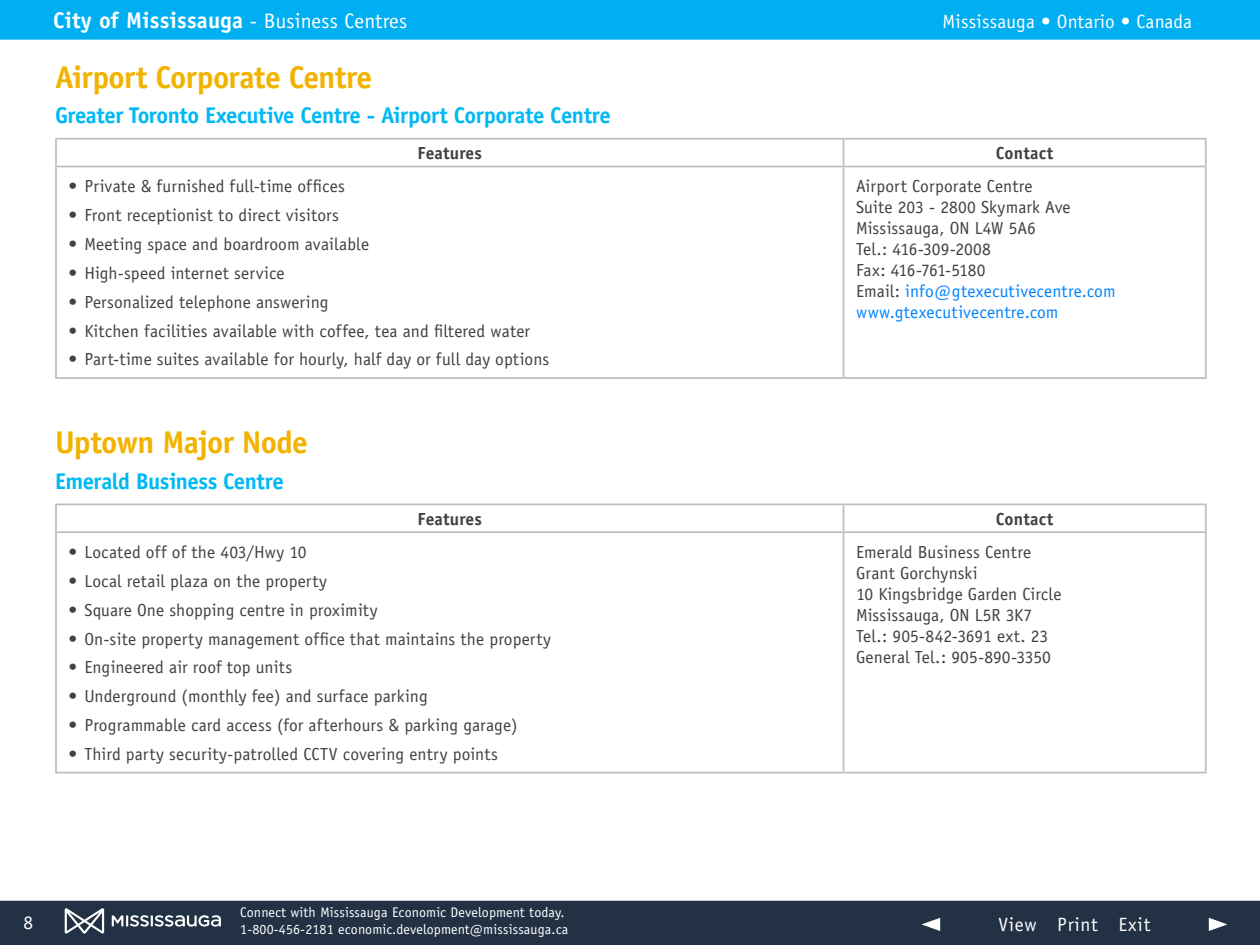
<style>
.page{position:relative;width:1260px;height:945px;background:#fff}
.page>*{position:absolute;margin:0;border:0;box-sizing:border-box;transform-origin:0 0}
.t1{font:700 31.5px "Officina Sans";letter-spacing:-.02em;color:#f2b300}
.t2{font:700 22.75px "Officina Sans";letter-spacing:-.02em;color:#00b9f4}
.t3{font:700 22.75px "Officina Sans";letter-spacing:.01em;color:#fff}
.t4{font:19.25px "Officina Sans";letter-spacing:.01em;color:#fff}
.t5{font:19.25px "Officina Sans";letter-spacing:.04em;color:#fff}
.t6{font:17.5px/21px "Officina Sans";letter-spacing:.005em;color:#414042}
.t7{font:700 17.5px "Officina Sans";letter-spacing:.005em;color:#414042}
.t8{font:14px/16.8px "Officina Sans";letter-spacing:.01em;color:#fff}
.s1{font-weight:400;font-size:21px}
.s2{color:#0083ff}
</style>
<div class="page">
<hr style="left:55px;top:138px;width:789px;height:2px;background:#bcbec0">
<hr style="left:55px;top:140px;width:2px;height:26px;background:#bcbec0">
<hr style="left:844px;top:138px;width:363px;height:2px;background:#bcbec0">
<svg style="left:843px;top:140px;width:1px;height:26px"></svg>
<hr style="left:1205px;top:140px;width:2px;height:26px;background:#bcbec0">
<hr style="left:55px;top:166px;width:789px;height:1px;background:#bcbec0">
<hr style="left:55px;top:167px;width:2px;height:210px;background:#bcbec0">
<hr style="left:844px;top:166px;width:363px;height:1px;background:#bcbec0">
<hr style="left:843px;top:167px;width:1px;height:210px;background:#bcbec0">
<hr style="left:1205px;top:167px;width:2px;height:210px;background:#bcbec0">
<hr style="left:55px;top:377px;width:789px;height:2px;background:#bcbec0">
<hr style="left:844px;top:377px;width:363px;height:2px;background:#bcbec0">
<hr style="left:55px;top:504px;width:789px;height:1px;background:#bcbec0">
<hr style="left:55px;top:505px;width:2px;height:26px;background:#bcbec0">
<hr style="left:844px;top:504px;width:363px;height:1px;background:#bcbec0">
<svg style="left:843px;top:505px;width:1px;height:26px"></svg>
<hr style="left:1205px;top:505px;width:2px;height:26px;background:#bcbec0">
<hr style="left:55px;top:531px;width:789px;height:2px;background:#bcbec0">
<hr style="left:55px;top:533px;width:2px;height:239px;background:#bcbec0">
<hr style="left:844px;top:531px;width:363px;height:2px;background:#bcbec0">
<hr style="left:843px;top:533px;width:1px;height:239px;background:#bcbec0">
<hr style="left:1205px;top:533px;width:2px;height:239px;background:#bcbec0">
<hr style="left:55px;top:772px;width:789px;height:2px;background:#bcbec0">
<hr style="left:844px;top:772px;width:363px;height:2px;background:#bcbec0">
<div style="left:0;top:900px;width:1260px;height:45px;background:#223144"></div>
<div style="left:0;top:0;width:1260px;height:40px;background:#00aef2"></div>
<svg style="left:1209px;top:918px;width:18px;height:13px"></svg>
<svg style="left:922px;top:918px;width:18px;height:13px"></svg>
<svg style="left:65px;top:908px;width:39px;height:26px"></svg>
<svg style="left:112px;top:915px;width:109px;height:12px"></svg>
<h2 class="t3" style="left:53px;top:6px;width:356px">City of Mississauga <span class="s1">- Business Centres</span></h2>
<p class="t4" style="left:943px;top:10px;width:251px">Mississauga • Ontario • Canada</p>
<h1 class="t1" style="left:55px;top:57px;width:319px">Airport Corporate Centre</h1>
<h2 class="t2" style="left:55px;top:101px;width:557px">Greater Toronto Executive Centre - Airport Corporate Centre</h2>
<p class="t7" style="left:418px;top:143px;width:66px">Features</p>
<p class="t7" style="left:996px;top:143px;width:59px">Contact</p>
<p class="t6" style="left:69px;top:176px;width:278px">• Private &amp; furnished full-time offices</p>
<p class="t6" style="left:69px;top:205px;width:272px">• Front receptionist to direct visitors</p>
<p class="t6" style="left:69px;top:234px;width:302px">• Meeting space and boardroom available</p>
<p class="t6" style="left:69px;top:262px;width:218px">• High-speed internet service</p>
<p class="t6" style="left:69px;top:291px;width:262px">• Personalized telephone answering</p>
<p class="t6" style="left:69px;top:320px;width:463px">• Kitchen facilities available with coffee, tea and filtered water</p>
<p class="t6" style="left:69px;top:349px;width:482px">• Part-time suites available for hourly, half day or full day options</p>
<p class="t6" style="left:856px;top:176px;width:261px">Airport Corporate Centre<br>Suite 203 - 2800 Skymark Ave<br>Mississauga, ON L4W 5A6<br>Tel.: 416-309-2008<br>Fax: 416-761-5180<br>Email: <span class="s2">info@gtexecutivecentre.com www.gtexecutivecentre.com</span></p>
<h1 class="t1" style="left:55px;top:423px;width:254px">Uptown Major Node</h1>
<h2 class="t2" style="left:55px;top:467px;width:230px">Emerald Business Centre</h2>
<p class="t7" style="left:418px;top:508px;width:66px">Features</p>
<p class="t7" style="left:996px;top:508px;width:59px">Contact</p>
<p class="t6" style="left:69px;top:542px;width:240px">• Located off of the 403/Hwy 10</p>
<p class="t6" style="left:69px;top:570px;width:260px">• Local retail plaza on the property</p>
<p class="t6" style="left:69px;top:599px;width:311px">• Square One shopping centre in proximity</p>
<p class="t6" style="left:69px;top:628px;width:484px">• On-site property management office that maintains the property</p>
<p class="t6" style="left:69px;top:657px;width:225px">• Engineered air roof top units</p>
<p class="t6" style="left:69px;top:686px;width:361px">• Underground (monthly fee) and surface parking</p>
<p class="t6" style="left:69px;top:715px;width:451px">• Programmable card access (for afterhours &amp; parking garage)</p>
<p class="t6" style="left:69px;top:744px;width:431px">• Third party security-patrolled CCTV covering entry points</p>
<p class="t6" style="left:856px;top:542px;width:207px">Emerald Business Centre<br>Grant Gorchynski<br>10 Kingsbridge Garden Circle<br>Mississauga, ON L5R 3K7<br>Tel.: 905-842-3691 ext. 23<br>General Tel.: 905-890-3350</p>
<p class="t4" style="left:24px;top:911px;width:11px">8</p>
<p class="t8" style="left:240px;top:904px;width:330px">Connect with Mississauga Economic Development today.<br>1-800-456-2181 economic.development@mississauga.ca</p>
<p class="t5" style="left:998px;top:913px;width:154px">View Print Exit</p>
</div>
